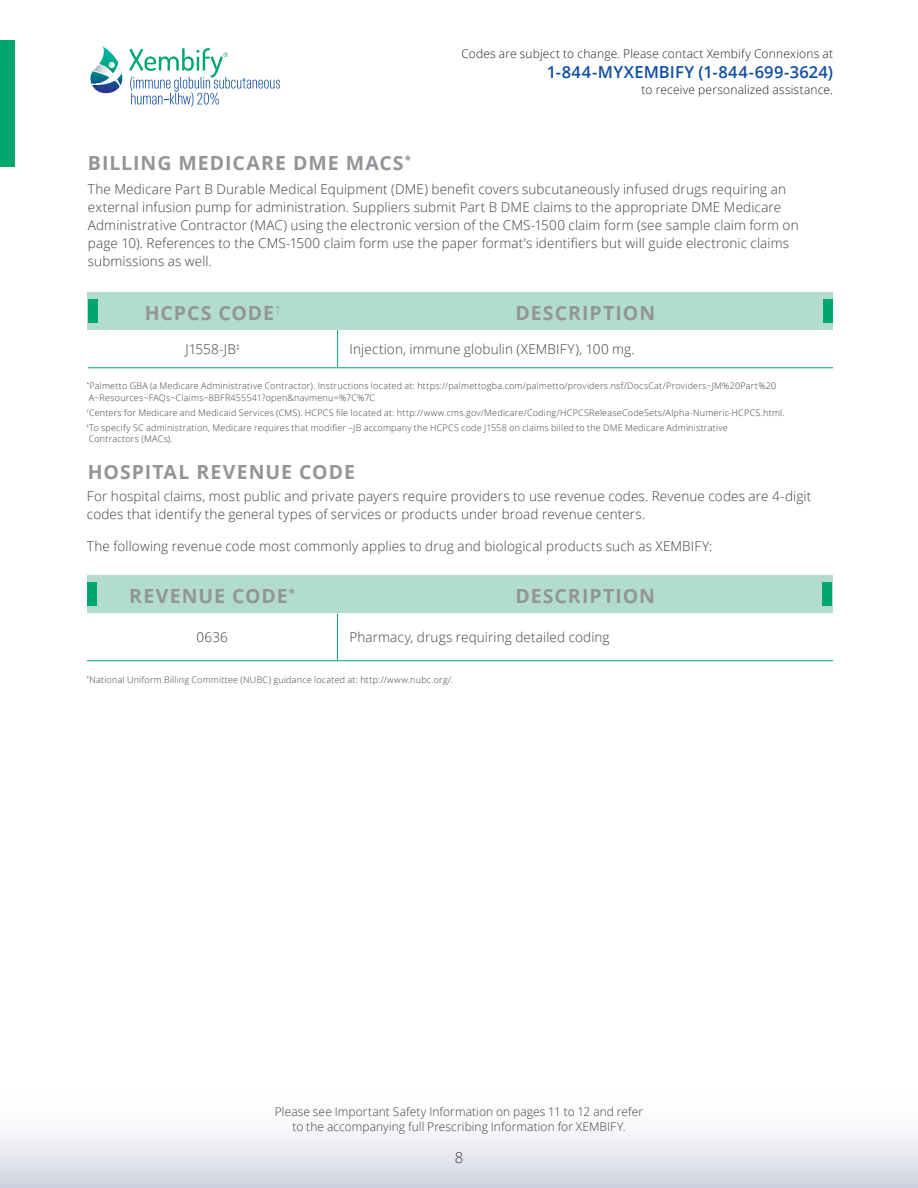
<style>
.page{position:relative;width:918px;height:1188px;background:#fff}
.page>*{position:absolute;margin:0;border:0;box-sizing:border-box;transform-origin:0 0}
.Yellow_Bar_Subhead{font:700 19.5px "Open Sans";letter-spacing:.05em;color:#939598}
.Body{font:700 19.5px "Open Sans";letter-spacing:.05em;color:#939598}
.XBody{font:600 16.5px "Open Sans";letter-spacing:.015em;color:#0d4da1}
.t1{font:300 15px "Open Sans";color:#3e3e3f}
.Body-2{font:300 13.5px/18px "Open Sans";letter-spacing:.01em;color:#3e3e3f}
.t2{font:300 12px/15px "Open Sans";letter-spacing:.005em;color:#3e3e3f;text-align:center}
.XBody-2{font:300 12px "Open Sans";letter-spacing:.015em;color:#231f20}
.Body-3{font:300 9px/12px "Open Sans";letter-spacing:.025em;color:#3e3e3f}
</style>
<div class="page">
<div style="left:0;top:1080px;width:918px;height:108px;background:linear-gradient(to bottom,#fff,#d6dae4)"></div>
<div style="left:0;top:40px;width:15px;height:127px;background:#00a670"></div>
<svg style="left:90px;top:46px;width:33px;height:48px"></svg>
<svg style="left:129px;top:48px;width:151px;height:59px"></svg>
<div style="left:88px;top:292px;width:745px;height:38px;background:#b2ddcc"></div>
<div style="left:88px;top:299px;width:10px;height:24px;background:#00a670"></div>
<div style="left:823px;top:299px;width:10px;height:24px;background:#00a670"></div>
<hr style="left:337px;top:330px;width:1px;height:37px;background:#00a670">
<hr style="left:88px;top:367px;width:250px;height:1px;background:#00a670">
<hr style="left:338px;top:367px;width:495px;height:1px;background:#00a670">
<div style="left:87px;top:575px;width:745px;height:38px;background:#b2ddcc"></div>
<div style="left:87px;top:583px;width:10px;height:23px;background:#00a670"></div>
<div style="left:822px;top:583px;width:10px;height:23px;background:#00a670"></div>
<hr style="left:337px;top:614px;width:1px;height:46px;background:#00a670">
<hr style="left:87px;top:660px;width:250px;height:1px;background:#00a670">
<hr style="left:338px;top:660px;width:495px;height:1px;background:#00a670">
<p class="Body" style="left:88px;top:150px;width:325px">BILLING MEDICARE DME MACS<sup>*</sup></p>
<p class="XBody-2" style="left:461px;top:45px;width:373px">Codes are subject to change. Please contact Xembify Connexions at</p>
<p class="XBody" style="left:547px;top:60px;width:288px">1-844-MYXEMBIFY (1-844-699-3624)</p>
<p class="XBody-2" style="left:642px;top:82px;width:193px">to receive personalized assistance.</p>
<p class="Body-2" style="left:88px;top:180px;width:712px">The Medicare Part B Durable Medical Equipment (DME) benefit covers subcutaneously infused drugs requiring an external infusion pump for administration. Suppliers submit Part B DME claims to the appropriate DME Medicare Administrative Contractor (MAC) using the electronic version of the CMS-1500 claim form (see sample claim form on page 10). References to the CMS-1500 claim form use the paper format’s identifiers but will guide electronic claims submissions as well.</p>
<p class="Yellow_Bar_Subhead" style="left:145px;top:299px;width:138px">HCPCS CODE<sup>†</sup></p>
<p class="Yellow_Bar_Subhead" style="left:516px;top:299px;width:141px">DESCRIPTION</p>
<p class="Body-2" style="left:186px;top:340px;width:56px">J1558-JB<sup>‡</sup></p>
<p class="Body-2" style="left:350px;top:340px;width:287px">Injection, immune globulin (XEMBIFY), 100 mg.</p>
<p class="Body-3" style="left:86px;top:379px;width:691px"><sup>*</sup>Palmetto GBA (a Medicare Administrative Contractor). Instructions located at: https://palmettogba.com/palmetto/providers.nsf/DocsCat/Providers~JM%20Part%20<br>A~Resources~FAQs~Claims~8BFR455541?open&amp;navmenu=%7C%7C</p>
<p class="Body-3" style="left:86px;top:405px;width:700px;line-height:15.3px"><sup>†</sup>Centers for Medicare and Medicaid Services (CMS). HCPCS file located at: http://www.cms.gov/Medicare/Coding/HCPCSReleaseCodeSets/Alpha-Numeric-HCPCS.html. <sup>‡</sup>To specify SC administration, Medicare requires that modifier –JB accompany the HCPCS code J1558 on claims billed to the DME Medicare Administrative</p>
<p class="Body-3" style="left:89px;top:432px;width:85px">Contractors (MACs).</p>
<p class="Body" style="left:88px;top:458px;width:269px">HOSPITAL REVENUE CODE</p>
<p class="Body-2" style="left:87px;top:487px;width:726px">For hospital claims, most public and private payers require providers to use revenue codes. Revenue codes are 4-digit codes that identify the general types of services or products under broad revenue centers.</p>
<p class="Body-2" style="left:87px;top:537px;width:627px">The following revenue code most commonly applies to drug and biological products such as XEMBIFY:</p>
<p class="Yellow_Bar_Subhead" style="left:129px;top:583px;width:167px">REVENUE CODE<sup>*</sup></p>
<p class="Yellow_Bar_Subhead" style="left:515px;top:583px;width:141px">DESCRIPTION</p>
<p class="Body-2" style="left:196px;top:628px;width:33px">0636</p>
<p class="Body-2" style="left:349px;top:628px;width:262px">Pharmacy, drugs requiring detailed coding</p>
<p class="Body-3" style="left:86px;top:673px;width:368px"><sup>*</sup>National Uniform Billing Committee (NUBC) guidance located at: http://www.nubc.org/.</p>
<p class="t2" style="left:275px;top:1103px;width:370px">Please see Important Safety Information on pages 11 to 12 and refer to the accompanying full Prescribing Information for XEMBIFY.</p>
<p class="t1" style="left:455px;top:1147px;width:10px">8</p>
</div>
